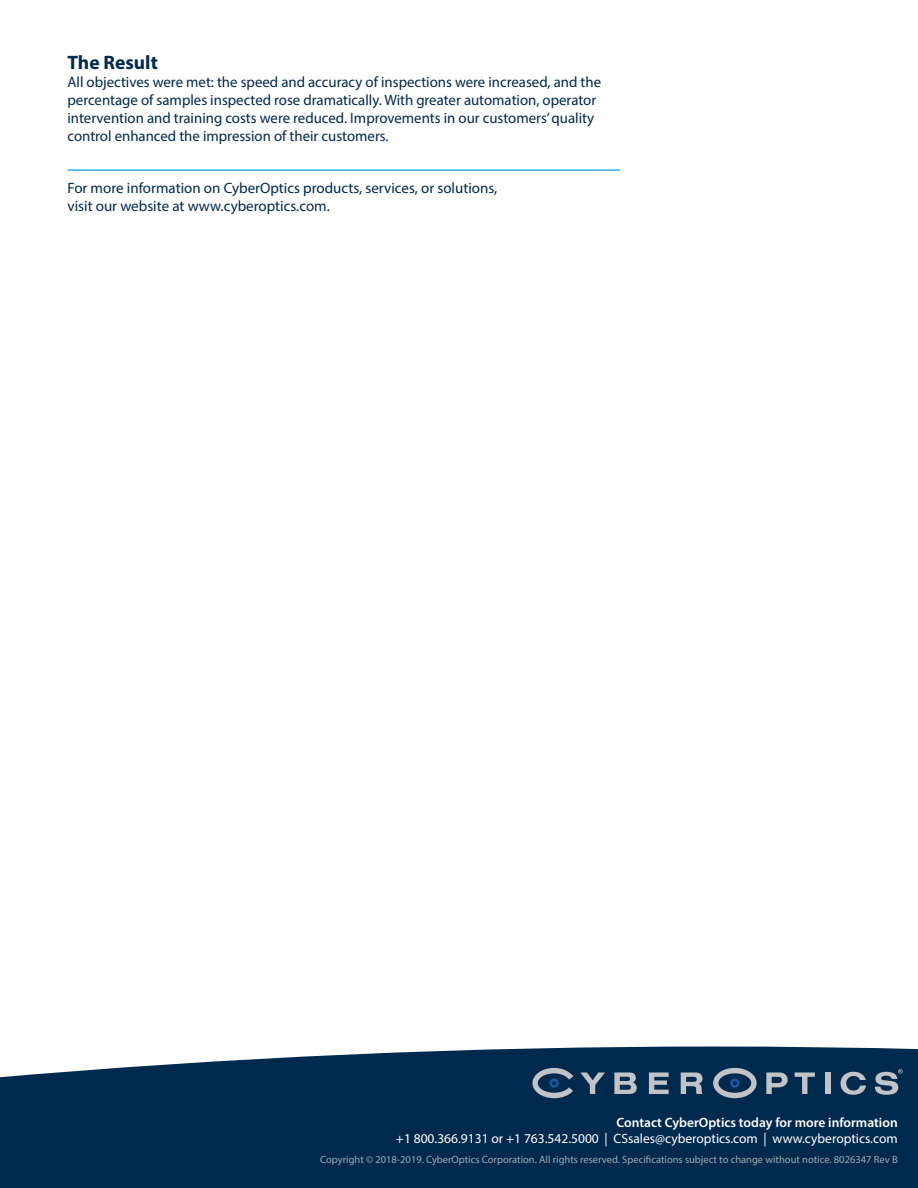
<style>
.page{position:relative;width:918px;height:1188px;background:#fff}
.page>*{position:absolute;margin:0;border:0;box-sizing:border-box;transform-origin:0 0}
.t1{font:700 19.5px "Myriad Pro";color:#00294e}
.t2{font:15px/18px "Myriad Pro";color:#00294e}
.t3{font:13.5px "Myriad Pro";color:#fff}
.t4{font:600 13.5px "Myriad Pro";color:#fff}
.t5{font:10.5px "Myriad Pro";color:#a3a9b0}
</style>
<div class="page">
<div style="left:0;top:1047px;width:918px;height:141px;background:#00294e"></div>
<svg style="left:580px;top:1072px;width:25px;height:22px"></svg>
<svg style="left:614px;top:1072px;width:23px;height:22px"></svg>
<svg style="left:649px;top:1072px;width:20px;height:22px"></svg>
<svg style="left:681px;top:1072px;width:22px;height:22px"></svg>
<svg style="left:766px;top:1072px;width:22px;height:22px"></svg>
<svg style="left:795px;top:1072px;width:20px;height:22px"></svg>
<div style="left:825px;top:1072px;width:5px;height:22px;background:#c2c3c6"></div>
<svg style="left:841px;top:1072px;width:25px;height:23px"></svg>
<svg style="left:713px;top:1068px;width:44px;height:30px"></svg>
<svg style="left:875px;top:1069px;width:28px;height:26px"></svg>
<svg style="left:532px;top:1068px;width:41px;height:30px"></svg>
<hr style="left:68px;top:169px;width:552px;height:2px;background:#31afe4">
<p class="t1" style="left:68px;top:49px;width:92px">The Result</p>
<p class="t2" style="left:68px;top:72px;width:535px">All objectives were met: the speed and accuracy of inspections were increased, and the percentage of samples inspected rose dramatically. With greater automation, operator intervention and training costs were reduced. Improvements in our customers’ quality control enhanced the impression of their customers.</p>
<p class="t2" style="left:68px;top:179px;width:431px">For more information on CyberOptics products, services, or solutions,</p>
<p class="t2" style="left:68px;top:197px;width:264px">visit our website at www.cyberoptics.com.</p>
<p class="t4" style="left:616px;top:1114px;width:283px">Contact CyberOptics today for more information</p>
<p class="t3" style="left:396px;top:1130px;width:503px">+1 800.366.9131 or +1 763.542.5000 | CSsales@cyberoptics.com | www.cyberoptics.com</p>
<p class="t5" style="left:320px;top:1153px;width:579px">Copyright © 2018-2019. CyberOptics Corporation. All rights reserved. Specifications subject to change without notice. 8026347 Rev B</p>
</div>
